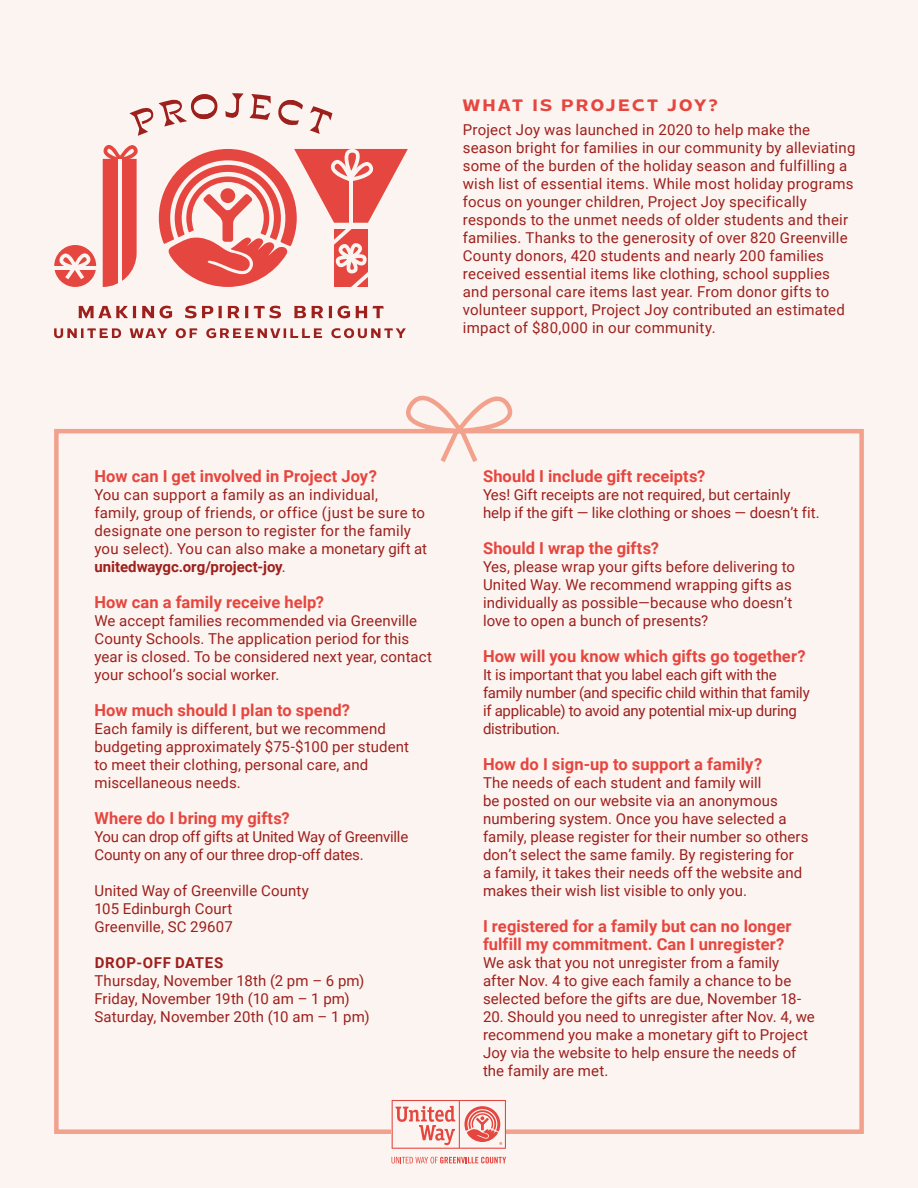
<style>
.page{position:relative;width:918px;height:1188px;background:#fcf4f0}
.page>*{position:absolute;margin:0;border:0;box-sizing:border-box;transform-origin:0 0}
.t1{font:700 16.5px/18px "Roboto";letter-spacing:.005em;color:#e5463f}
.t2{font:600 16.5px "Ruston Basic";letter-spacing:.13em;color:#e5463f}
.t3{font:15px/18px "Roboto";letter-spacing:.01em;color:#9d201d}
.t4{font:15px/18px "Roboto";letter-spacing:-.015em;color:#9d201d}
.t5{font:700 15px "Roboto";letter-spacing:.045em;color:#9d201d}
.s1{font-weight:700}
</style>
<div class="page">
<svg style="left:103px;top:145px;width:35px;height:142px"></svg>
<svg style="left:54px;top:245px;width:42px;height:42px"></svg>
<svg style="left:159px;top:149px;width:249px;height:138px"></svg>
<svg style="left:54px;top:328px;width:67px;height:10px"></svg>
<svg style="left:130px;top:328px;width:37px;height:10px"></svg>
<svg style="left:176px;top:328px;width:21px;height:10px"></svg>
<svg style="left:331px;top:328px;width:75px;height:10px"></svg>
<svg style="left:79px;top:306px;width:57px;height:12px"></svg>
<svg style="left:142px;top:306px;width:12px;height:12px"></svg>
<svg style="left:160px;top:306px;width:12px;height:12px"></svg>
<svg style="left:185px;top:306px;width:37px;height:12px"></svg>
<svg style="left:228px;top:306px;width:20px;height:12px"></svg>
<svg style="left:254px;top:306px;width:27px;height:12px"></svg>
<svg style="left:294px;top:306px;width:29px;height:12px"></svg>
<svg style="left:329px;top:306px;width:3px;height:12px"></svg>
<svg style="left:338px;top:306px;width:12px;height:12px"></svg>
<svg style="left:356px;top:306px;width:28px;height:12px"></svg>
<svg style="left:130px;top:94px;width:88px;height:42px"></svg>
<svg style="left:225px;top:93px;width:18px;height:25px"></svg>
<svg style="left:250px;top:94px;width:21px;height:26px"></svg>
<svg style="left:278px;top:100px;width:25px;height:25px"></svg>
<svg style="left:310px;top:106px;width:22px;height:28px"></svg>
<svg style="left:206px;top:328px;width:116px;height:10px"></svg>
<div style="left:54px;top:429px;width:810px;height:705px;border:4px solid #f2a18d"></div>
<svg style="left:392px;top:1100px;width:114px;height:49px"></svg>
<svg style="left:392px;top:1157px;width:114px;height:6px"></svg>
<svg style="left:389px;top:395px;width:140px;height:67px"></svg>
<p class="t2" style="left:463px;top:95px;width:257px">WHAT IS PROJECT JOY?</p>
<p class="t3" style="left:463px;top:120px;width:394px">Project Joy was launched in 2020 to help make the season bright for families in our community by alleviating some of the burden of the holiday season and fulfilling a wish list of essential items. While most holiday programs focus on younger children, Project Joy specifically responds to the unmet needs of older students and their families. Thanks to the generosity of over 820 Greenville County donors, 420 students and nearly 200 families received essential items like clothing, school supplies and personal care items last year. From donor gifts to volunteer support, Project Joy contributed an estimated impact of $80,000 in our community.</p>
<p class="t1" style="left:94px;top:466px;width:284px">How can I get involved in Project Joy?</p>
<p class="t3" style="left:94px;top:485px;width:334px">You can support a family as an individual,<br>family, group of friends, or office (just be sure to designate one person to register for the family you select). You can also make a monetary gift at <span class="s1">unitedwaygc.org/project-joy</span>.</p>
<p class="t1" style="left:94px;top:592px;width:231px">How can a family receive help?</p>
<p class="t3" style="left:94px;top:611px;width:339px">We accept families recommended via Greenville County Schools. The application period for this year is closed. To be considered next year, contact your school’s social worker.</p>
<p class="t1" style="left:94px;top:700px;width:257px">How much should I plan to spend?</p>
<p class="t3" style="left:94px;top:719px;width:316px">Each family is different, but we recommend budgeting approximately $75-$100 per student to meet their clothing, personal care, and miscellaneous needs.</p>
<p class="t1" style="left:94px;top:808px;width:197px">Where do I bring my gifts?</p>
<p class="t4" style="left:94px;top:827px;width:315px">You can drop off gifts at United Way of Greenville<br>County on any of our three drop-off dates.</p>
<p class="t3" style="left:94px;top:881px;width:216px">United Way of Greenville County</p>
<p class="t3" style="left:94px;top:899px;width:139px">105 Edinburgh Court</p>
<p class="t3" style="left:94px;top:917px;width:140px">Greenville, SC 29607</p>
<p class="t5" style="left:95px;top:952px;width:130px">DROP-OFF DATES</p>
<p class="t3" style="left:94px;top:971px;width:272px">Thursday, November 18th (2 pm – 6 pm)</p>
<p class="t3" style="left:94px;top:989px;width:257px">Friday, November 19th (10 am – 1 pm)</p>
<p class="t3" style="left:94px;top:1007px;width:277px">Saturday, November 20th (10 am – 1 pm)</p>
<p class="t1" style="left:483px;top:466px;width:224px">Should I include gift receipts?</p>
<p class="t3" style="left:483px;top:485px;width:338px">Yes! Gift receipts are not required, but certainly help if the gift — like clothing or shoes — doesn’t fit.</p>
<p class="t1" style="left:483px;top:538px;width:177px">Should I wrap the gifts?</p>
<p class="t3" style="left:483px;top:557px;width:314px">Yes, please wrap your gifts before delivering to United Way. We recommend wrapping gifts as individually as possible—because who doesn’t love to open a bunch of presents?</p>
<p class="t1" style="left:483px;top:646px;width:324px">How will you know which gifts go together?</p>
<p class="t4" style="left:483px;top:665px;width:328px">It is important that you label each gift with the family number (and specific child within that family if applicable) to avoid any potential mix-up during distribution.</p>
<p class="t1" style="left:483px;top:754px;width:281px">How do I sign-up to support a family?</p>
<p class="t3" style="left:483px;top:773px;width:327px">The needs of each student and family will<br>be posted on our website via an anonymous numbering system. Once you have selected a family, please register for their number so others don’t select the same family. By registering for<br>a family, it takes their needs off the website and makes their wish list visible to only you.</p>
<p class="t1" style="left:483px;top:916px;width:310px">I registered for a family but can no longer fulfill my commitment. Can I unregister?</p>
<p class="t3" style="left:483px;top:953px;width:320px">We ask that you not unregister from a family after Nov. 4 to give each family a chance to be selected before the gifts are due, November 18-</p>
<p class="t3" style="left:483px;top:1007px;width:333px">20. Should you need to unregister after Nov. 4, we recommend you make a monetary gift to Project Joy via the website to help ensure the needs of the family are met.</p>
</div>
